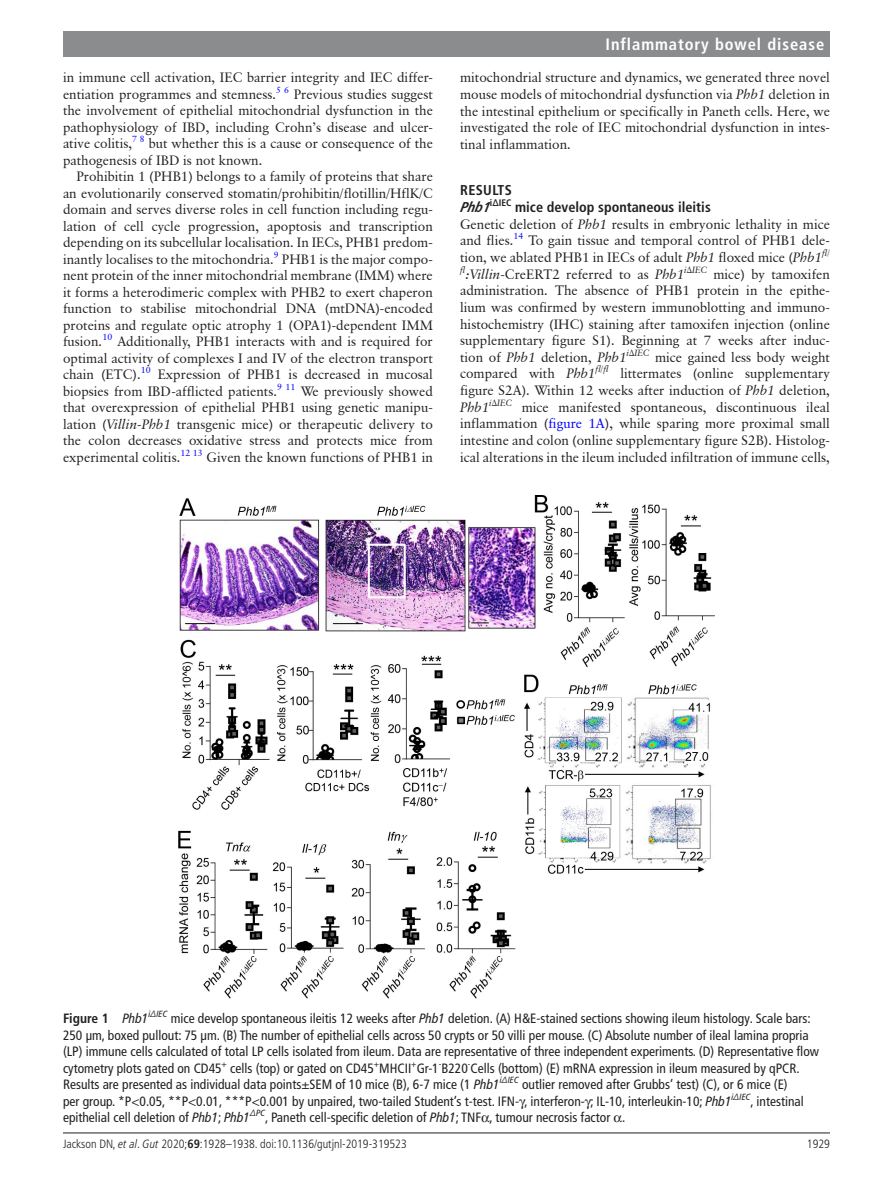
<style>
.page{position:relative;width:893px;height:1191px;background:#fff}
.page>*{position:absolute;margin:0;border:0;box-sizing:border-box;transform-origin:0 0}
.t1{font:700 condensed 16.5px "Frutiger LT Pro";letter-spacing:.055em;color:#fff}
.t2{font:700 condensed 14.25px "Frutiger LT Pro";color:#231f20}
.t3{font:italic 700 condensed 14.25px "Frutiger LT Pro";color:#231f20}
.t4{font:13.5px/16.5px "Classical Garamond BT";color:#231f20;text-align:justify}
.t5{font:condensed 13.5px/16.5px "Frutiger LT Pro";color:#231f20}
.t6{font:700 condensed 13.5px "Frutiger LT Pro";color:#231f20}
.t7{font:300 condensed 12px "Frutiger LT Pro";color:#231f20}
.t8{font:700 condensed 9.45px "Frutiger LT Pro";color:#231f20}
.t9{font:italic condensed 9px "Frutiger LT Pro";color:#231f20}
.t10{font:condensed 9px "Frutiger LT Pro";color:#231f20}
.s1{font-style:italic}
.s2{color:#00f}
.s3{font-weight:400;font-style:italic}
.s4{font-weight:700}
</style>
<div class="page">
<hr style="left:63px;top:1132px;width:767px;height:1px;background:#231f20">
<div style="left:63px;top:31px;width:767px;height:25px;background:#8a8c8e"></div>
<img style="left:178px;top:496px;width:537px;height:503px">
<p class="t4" style="left:63px;top:69px;width:371px">in immune cell activation, IEC barrier integrity and IEC differ&shy;entiation programmes and stemness.<sup>5</sup> <sup>6</sup> Previous studies suggest the involvement of epithelial mitochondrial dysfunction in the pathophysiology of IBD, including Crohn’s disease and ulcer&shy;ative colitis,<sup>7</sup> <sup>8</sup> but whether this is a cause or consequence of the pathogenesis of IBD is not known.</p>
<p class="t4" style="left:63px;top:168px;width:371px;text-indent:14px">Prohibitin 1 (PHB1) belongs to a family of proteins that share an evolutionarily conserved stomatin/prohibitin/flotillin/HflK/C domain and serves diverse roles in cell function including regu&shy;lation of cell cycle progression, apoptosis and transcription depending on its subcellular localisation. In IECs, PHB1 predom&shy;inantly localises to the mitochondria.<sup>9</sup> PHB1 is the major compo&shy;nent protein of the inner mitochondrial membrane (IMM) where it forms a heterodimeric complex with PHB2 to exert chaperon function to stabilise mitochondrial DNA (mtDNA)-encoded proteins and regulate optic atrophy 1 (OPA1)-dependent IMM fusion.<sup>10</sup> Additionally, PHB1 interacts with and is required for optimal activity of complexes I and IV of the electron transport chain (ETC).<sup>10</sup> Expression of PHB1 is decreased in mucosal biopsies from IBD-afflicted patients.<sup>9</sup> <sup>11</sup> We previously showed that overexpression of epithelial PHB1 using genetic manipu&shy;lation (<span class="s1">Villin-Phb1</span> transgenic mice) or therapeutic delivery to the colon decreases oxidative stress and protects mice from experimental colitis.<sup>12</sup> <sup>13</sup> Given the known functions of PHB1 in</p>
<p class="t1" style="left:605px;top:34px;width:220px">Inflammatory bowel disease</p>
<p class="t4" style="left:460px;top:69px;width:371px">mitochondrial structure and dynamics, we generated three novel mouse models of mitochondrial dysfunction via <span class="s1">Phb1</span> deletion in the intestinal epithelium or specifically in Paneth cells. Here, we investigated the role of IEC mitochondrial dysfunction in intes&shy;tinal inflammation.</p>
<p class="t2" style="left:460px;top:181px;width:53px">Results</p>
<p class="t3" style="left:460px;top:199px;width:34px">Phb1</p>
<p class="t8" style="left:490px;top:197px;width:23px">iΔIEC</p>
<p class="t2" style="left:515px;top:199px;width:197px">mice develop spontaneous ileitis</p>
<p class="t4" style="left:460px;top:216px;width:371px">Genetic deletion of <span class="s1">Phb1</span> results in embryonic lethality in mice and flies.<sup>14</sup> To gain tissue and temporal control of PHB1 dele&shy;tion, we ablated PHB1 in IECs of adult <span class="s1">Phb1</span> floxed mice (<span class="s1">Phb1</span><sup>fl/ fl</sup><span class="s1">:Villin</span>-CreERT2 referred to as <span class="s1">Phb1</span><sup>iΔIEC</sup> mice) by tamoxifen administration. The absence of PHB1 protein in the epithe&shy;lium was confirmed by western immunoblotting and immuno&shy;histochemistry (IHC) staining after tamoxifen injection (online supplementary figure S1). Beginning at 7 weeks after induc&shy;tion of <span class="s1">Phb1</span> deletion, <span class="s1">Phb1</span><sup>iΔIEC</sup> mice gained less body weight compared with <span class="s1">Phb1</span><sup>fl/fl</sup> littermates (online supplementary figure S2A). Within 12 weeks after induction of <span class="s1">Phb1</span> deletion, <span class="s1">Phb1</span><sup>iΔIEC</sup> mice manifested spontaneous, discontinuous ileal inflammation (<span class="s2">figure 1A</span>), while sparing more proximal small intestine and colon (online supplementary figure S2B). Histolog&shy;ical alterations in the ileum included infiltration of immune cells,</p>
<p class="t6" style="left:63px;top:1010px;width:87px">Figure 1 <span class="s3">Phb1</span></p>
<p class="t9" style="left:148px;top:1008px;width:21px">iΔIEC</p>
<p class="t5" style="left:63px;top:1010px;width:758px;text-indent:108px">mice develop spontaneous ileitis 12 weeks after <span class="s1">Phb1</span> deletion. (A) H&amp;E-stained sections showing ileum histology. Scale bars:<br>250 µm, boxed pullout: 75 µm. (B) The number of epithelial cells across 50 crypts or 50 villi per mouse. (C) Absolute number of ileal lamina propria (LP) immune cells calculated of total LP cells isolated from ileum. Data are representative of three independent experiments. (D) Representative flow cytometry plots gated on CD45<sup>+</sup> cells (top) or gated on CD45 MHCII Gr-1 B220 Cells (bottom) (E) mRNA expression in ileum measured by qPCR.</p>
<p class="t10" style="left:374px;top:1058px;width:7px">+</p>
<p class="t10" style="left:411px;top:1058px;width:7px">+</p>
<p class="t5" style="left:63px;top:1076px;width:742px">Results are presented as individual data points±SEM of 10 mice (B), 6-7 mice (1 <span class="s1">Phb1</span><sup>iΔIEC</sup> outlier removed after Grubbs’ test) (C), or 6 mice (E) per group. *P&lt;0.05, **P&lt;0.01, ***P&lt;0.001 by unpaired, two-tailed Student’s t-test. IFN- , interferon- ; IL-10, interleukin-10; <span class="s1">Phb1</span><sup>iΔIEC</sup>, intestinal epithelial cell deletion of <span class="s1">Phb1</span>; <span class="s1">Phb1</span><sup>ΔPC</sup>, Paneth cell-specific deletion of <span class="s1">Phb1</span>; TNF , tumour necrosis factor .</p>
<p class="t7" style="left:63px;top:1136px;width:345px">Jackson DN, <span class="s1">et al</span>. <span class="s1">Gut</span> 2020;<span class="s4">69</span>:1928–1938. doi:10.1136/gutjnl-2019-319523</p>
<p class="t7" style="left:807px;top:1136px;width:25px">1929</p>
</div>
